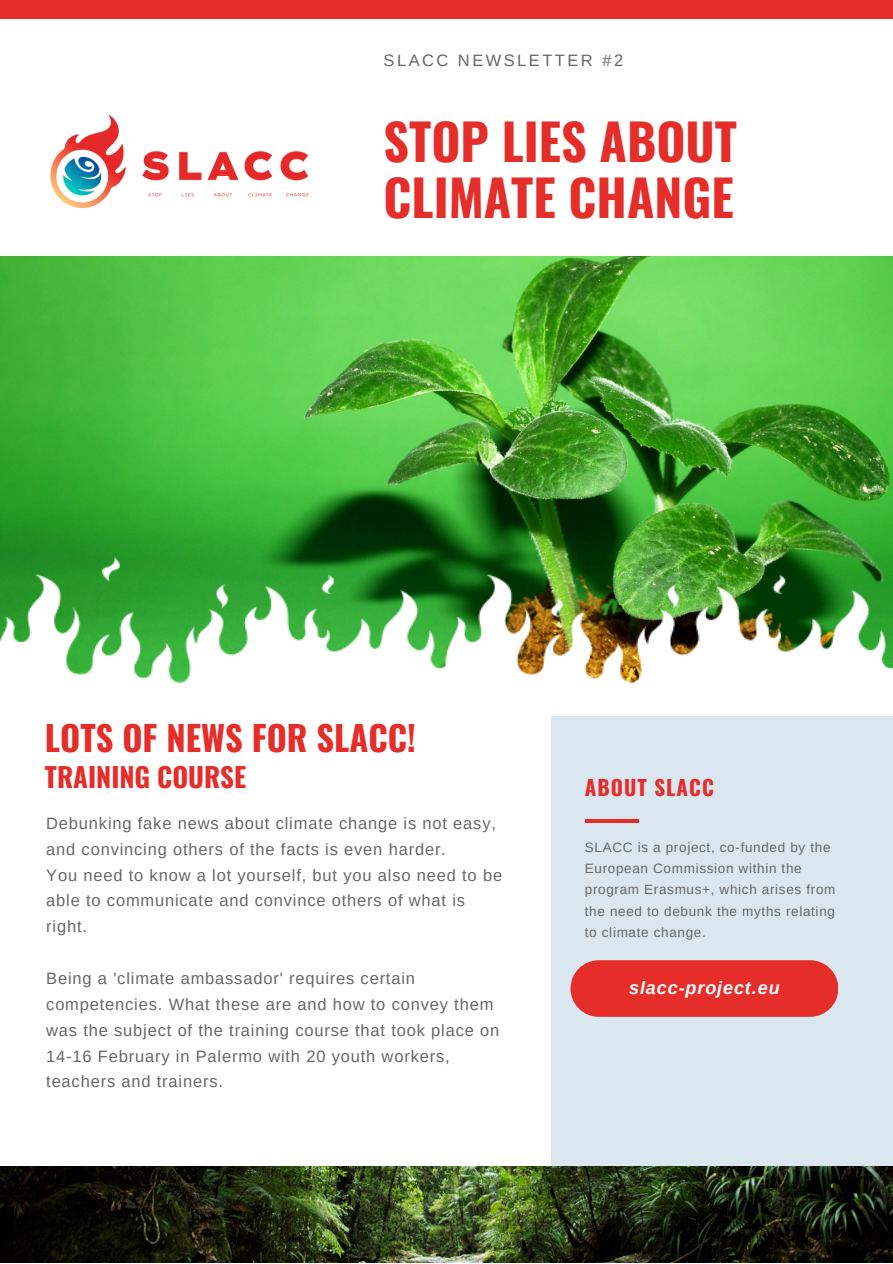
<style>
.page{position:relative;width:893px;height:1264px;background:#fff}
.page>*{position:absolute;margin:0;border:0;box-sizing:border-box;transform-origin:0 0}
.t1{font:700 49.8px/56.2px "Oswald";color:#e52d2a}
.t2{font:700 34.5px "Oswald";color:#e52d2a}
.t3{font:700 27px "Oswald";color:#e52d2a}
.t4{font:700 21px "Oswald";letter-spacing:.05em;color:#e52d2a}
.t5{font:italic 700 18px "Arimo";letter-spacing:.05em;color:#fff}
.t6{font:16.5px/25.8px "Arimo";letter-spacing:.05em;color:#666}
.t7{font:16.5px "Arimo";letter-spacing:.15em;color:#666}
.t8{font:13.5px/21.3px "Arimo";letter-spacing:.05em;color:#666}
</style>
<div class="page">
<div style="left:0;top:0;width:892px;height:19px;background:#e52d2a"></div>
<div style="left:551px;top:716px;width:341px;height:546px;background:#dae7f1"></div>
<img style="left:0;top:257px;width:892px;height:294px">
<hr style="left:585px;top:819px;width:53px;height:4px;background:#e52d2a">
<img style="left:50px;top:115px;width:259px;height:94px">
<img style="left:0;top:551px;width:892px;height:133px">
<div style="left:570px;top:960px;width:268px;height:56px;background:#e52d2a;border-radius:28px"></div>
<img style="left:0;top:1166px;width:892px;height:96px">
<p class="t7" style="left:383px;top:51px;width:241px">SLACC NEWSLETTER #2</p>
<p class="t1" style="left:383px;top:111px;width:355px">STOP LIES ABOUT<br>CLIMATE CHANGE</p>
<p class="t2" style="left:45px;top:711px;width:372px">LOTS OF NEWS FOR SLACC!</p>
<p class="t3" style="left:45px;top:756px;width:203px">TRAINING COURSE</p>
<p class="t6" style="left:46px;top:810px;width:451px">Debunking fake news about climate change is not easy, and convincing others of the facts is even harder.</p>
<p class="t6" style="left:46px;top:861px;width:457px">You need to know a lot yourself, but you also need to be able to communicate and convince others of what is right.</p>
<p class="t6" style="left:46px;top:965px;width:454px">Being a 'climate ambassador' requires certain competencies. What these are and how to convey them was the subject of the training course that took place on 14-16 February in Palermo with 20 youth workers, teachers and trainers.</p>
<p class="t4" style="left:585px;top:771px;width:130px">ABOUT SLACC</p>
<p class="t8" style="left:585px;top:836px;width:252px">SLACC is a project, co-funded by the<br>European Commission within the program Erasmus+, which arises from the need to debunk the myths relating to climate change.</p>
<p class="t5" style="left:629px;top:977px;width:152px">slacc-project.eu</p>
</div>
